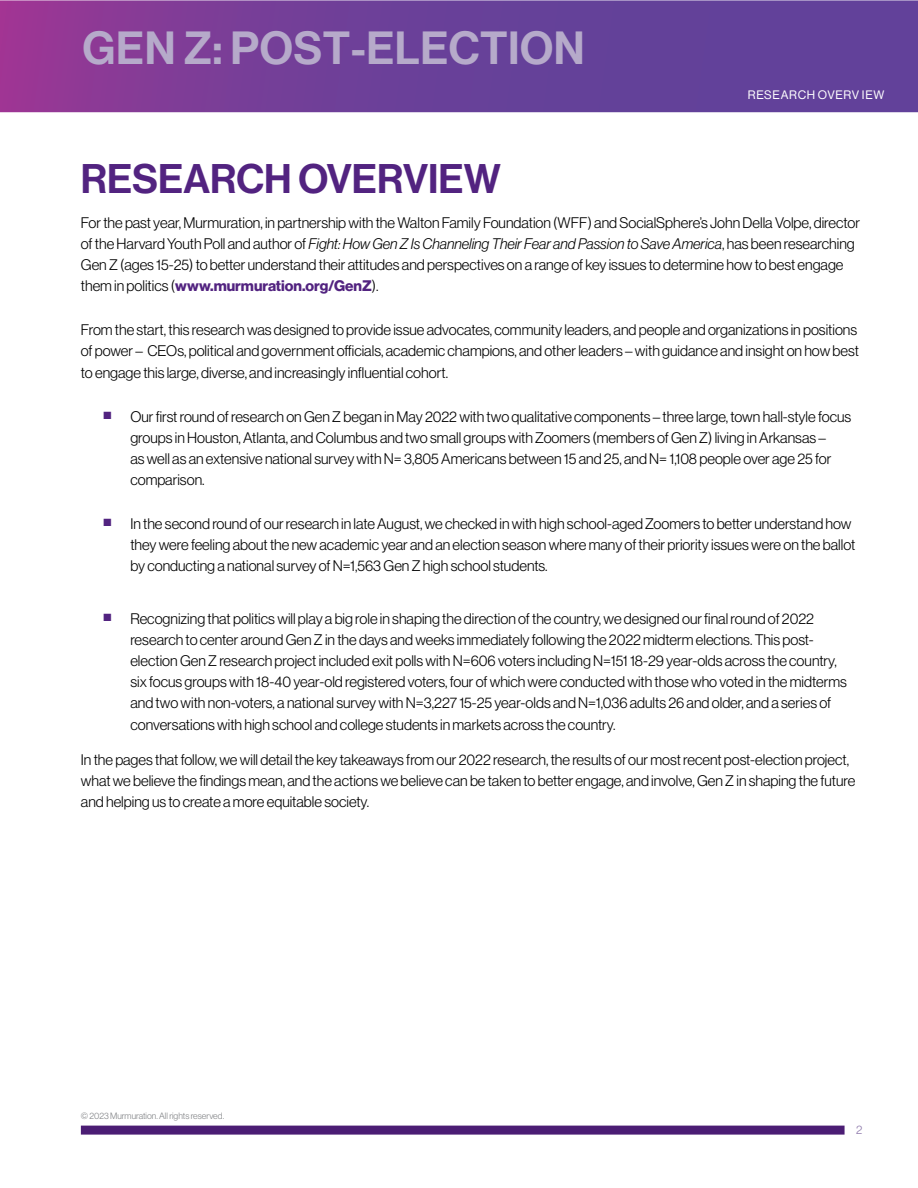
<style>
.page{position:relative;width:918px;height:1188px;background:#fff}
.page>*{position:absolute;margin:0;border:0;box-sizing:border-box;transform-origin:0 0}
.t1{font:45.45px "N Haas Grotesk DS Pro 65 Md";letter-spacing:.01em;color:#b6aaca}
.t2{font:40.5px "N Haas Grotesk DS Pro 65 Md";color:#522380}
.t3{font:15px/21.1px "N Haas Grotesk DS Pro 45 Lt";color:#000}
.t4{font:15px "N Haas Grotesk DS Pro 46 Lt It";color:#000}
.t5{font:15px "N Haas Grotesk DS Pro 75 Bd";color:#522380}
.t6{font:12px "N Haas Grotesk DS Pro 55 Rg";letter-spacing:.055em;color:#fff}
.t7{font:12px "N Haas Grotesk DS Pro 45 Lt";color:#8d78ab}
.t8{font:9px "N Haas Grotesk DS Pro 45 Lt";color:#808285}
.s1{font-family:"N Haas Grotesk DS Pro 45 Lt"}
.s2{font-family:"N Haas Grotesk DS Pro 45 Lt";color:#000}
</style>
<div class="page">
<div style="left:81px;top:1126px;width:764px;height:9px;background:#4b1d74"></div>
<svg style="left:0;top:0;width:918px;height:112px;background:#703f98"></svg>
<h1 class="t1" style="left:82px;top:22px;width:504px">GEN Z: POST-ELECTION</h1>
<p class="t6" style="left:748px;top:88px;width:138px">RESEARCH OVERV IEW</p>
<h2 class="t2" style="left:81px;top:156px;width:421px">RESEARCH OVERVIEW</h2>
<p class="t3" style="left:81px;top:212px;width:781px">For the past year, Murmuration, in partnership with the Walton Family Foundation (WFF) and SocialSphere’s John Della Volpe, director</p>
<p class="t4" style="left:81px;top:235px;width:775px"><span class="s1">of the Harvard Youth Poll and author of</span> Fight: How Gen Z Is Channeling Their Fear and Passion to Save America<span class="s1">, has been researching</span></p>
<p class="t3" style="left:81px;top:254px;width:764px">Gen Z (ages 15-25) to better understand their attitudes and perspectives on a range of key issues to determine how to best engage</p>
<p class="t5" style="left:81px;top:277px;width:299px"><span class="s2">them in politics (</span>www.murmuration.org/GenZ<span class="s2">).</span></p>
<p class="t3" style="left:81px;top:320px;width:780px;text-align:justify">From the start, this research was designed to provide issue advocates, community leaders, and people and organizations in positions of power – CEOs, political and government officials, academic champions, and other leaders – with guidance and insight on how best to engage this large, diverse, and increasingly influential cohort.</p>
<p class="t3" style="left:130px;top:406px;width:722px;text-indent:-27px"><sup>■</sup> Our first round of research on Gen Z began in May 2022 with two qualitative components – three large, town hall-style focus groups in Houston, Atlanta, and Columbus and two small groups with Zoomers (members of Gen Z) living in Arkansas –<br>as well as an extensive national survey with N= 3,805 Americans between 15 and 25, and N= 1,108 people over age 25 for comparison.</p>
<p class="t3" style="left:130px;top:513px;width:726px;text-indent:-27px"><sup>■</sup> In the second round of our research in late August, we checked in with high school-aged Zoomers to better understand how they were feeling about the new academic year and an election season where many of their priority issues were on the ballot by conducting a national survey of N=1,563 Gen Z high school students.</p>
<p class="t3" style="left:130px;top:609px;width:718px;text-indent:-27px"><sup>■</sup> Recognizing that politics will play a big role in shaping the direction of the country, we designed our final round of 2022 research to center around Gen Z in the days and weeks immediately following the 2022 midterm elections. This post&shy;election Gen Z research project included exit polls with N=606 voters including N=151 18-29 year-olds across the country, six focus groups with 18-40 year-old registered voters, four of which were conducted with those who voted in the midterms and two with non-voters, a national survey with N=3,227 15-25 year-olds and N=1,036 adults 26 and older, and a series of conversations with high school and college students in markets across the country.</p>
<p class="t3" style="left:81px;top:749px;width:776px">In the pages that follow, we will detail the key takeaways from our 2022 research, the results of our most recent post-election project, what we believe the findings mean, and the actions we believe can be taken to better engage, and involve, Gen Z in shaping the future and helping us to create a more equitable society.</p>
<p class="t8" style="left:81px;top:1111px;width:145px">© 2023 Murmuration. All rights reserved.</p>
<p class="t7" style="left:856px;top:1123px;width:8px">2</p>
</div>
